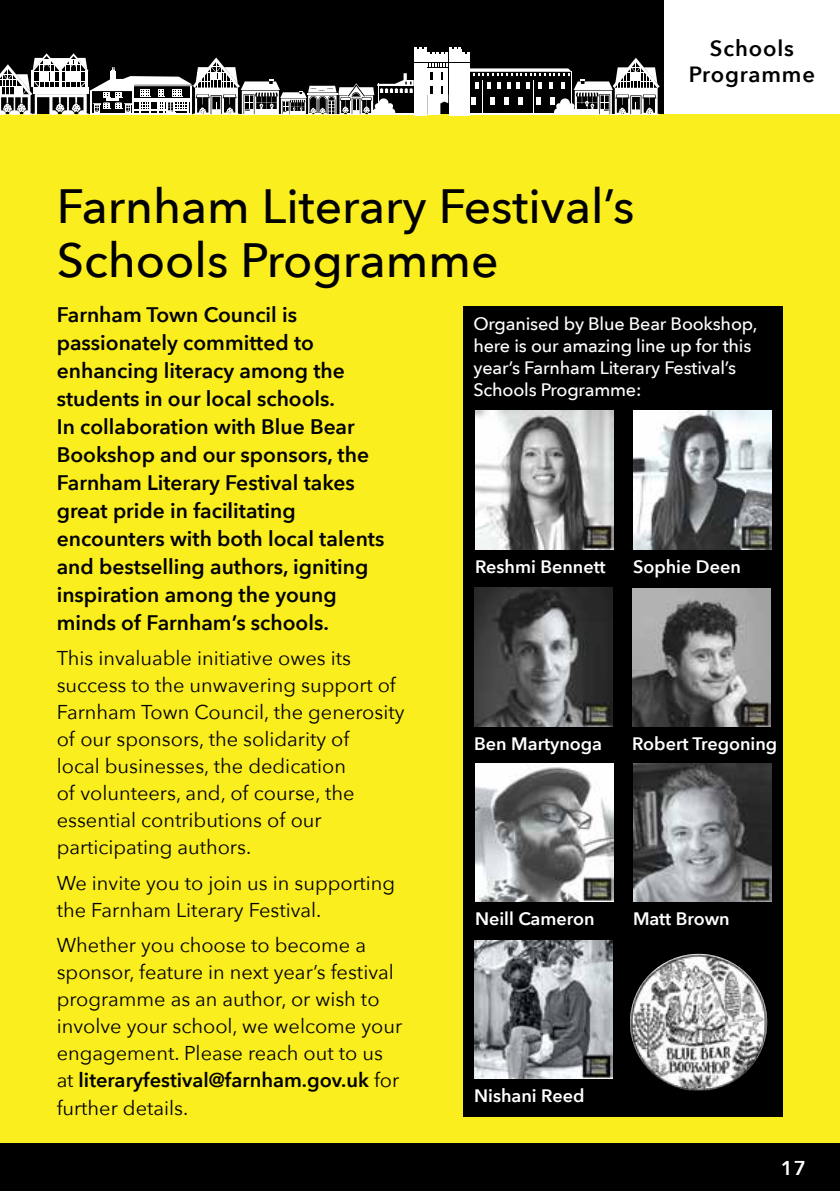
<style>
.page{position:relative;width:840px;height:1191px;background:#fff}
.page>*{position:absolute;margin:0;border:0;box-sizing:border-box;transform-origin:0 0}
.t1{font:500 48px/54px "Avenir Next";color:#000}
.t2{font:600 22px/26px "Avenir Next";letter-spacing:.04em;color:#000;text-align:center}
.t3{font:600 21px/28px "Avenir Next";color:#000}
.t4{font:20px/27px "Avenir Next";color:#000}
.t5{font:600 20px "Avenir Next";color:#fff}
.t6{font:500 18px/22px "Avenir Next";letter-spacing:-.01em;color:#fff}
.t7{font:600 18px "Avenir Next";color:#fff}
.s1{font-weight:600}
</style>
<div class="page">
<div style="left:0;top:1142px;width:839px;height:49px;background:#000"></div>
<div style="left:0;top:0;width:839px;height:1142px;background:#fbee1e"></div>
<div style="left:0;top:0;width:677px;height:113px;background:#000"></div>
<div style="left:663px;top:0;width:176px;height:113px;background:#fff"></div>
<svg style="left:0;top:47px;width:659px;height:68px"></svg>
<div style="left:463px;top:306px;width:319px;height:810px;background:#000"></div>
<img style="left:475px;top:411px;width:138px;height:138px">
<img style="left:475px;top:763px;width:138px;height:138px">
<img style="left:633px;top:411px;width:138px;height:138px">
<img style="left:633px;top:763px;width:138px;height:138px">
<img style="left:474px;top:588px;width:138px;height:138px">
<img style="left:474px;top:940px;width:138px;height:138px">
<img style="left:632px;top:588px;width:138px;height:138px">
<img style="left:629px;top:953px;width:137px;height:138px;border-radius:69px">
<p class="t2" style="left:688px;top:35px;width:127px">Schools<br>Programme</p>
<h1 class="t1" style="left:57px;top:177px;width:579px">Farnham Literary Festival’s<br>Schools Programme</h1>
<p class="t3" style="left:57px;top:300px;width:329px">Farnham Town Council is passionately committed to enhancing literacy among the students in our local schools.<br>In collaboration with Blue Bear<br>Bookshop and our sponsors, the<br>Farnham Literary Festival takes great pride in facilitating encounters with both local talents and bestselling authors, igniting inspiration among the young minds of Farnham’s schools.</p>
<p class="t4" style="left:57px;top:644px;width:349px">This invaluable initiative owes its success to the unwavering support of Farnham Town Council, the generosity of our sponsors, the solidarity of<br>local businesses, the dedication<br>of volunteers, and, of course, the essential contributions of our participating authors.</p>
<p class="t4" style="left:57px;top:868px;width:340px">We invite you to join us in supporting the Farnham Literary Festival.</p>
<p class="t4" style="left:57px;top:931px;width:347px">Whether you choose to become a sponsor, feature in next year’s festival programme as an author, or wish to involve your school, we welcome your engagement. Please reach out to us at <span class="s1">literaryfestival@farnham.gov.uk</span> for further details.</p>
<p class="t6" style="left:473px;top:312px;width:285px">Organised by Blue Bear Bookshop, here is our amazing line up for this year’s Farnham Literary Festival’s<br>Schools Programme:</p>
<p class="t7" style="left:474px;top:551px;width:132px">Reshmi Bennett</p>
<p class="t7" style="left:632px;top:551px;width:109px">Sophie Deen</p>
<p class="t7" style="left:631px;top:728px;width:147px">Robert Tregoning</p>
<p class="t7" style="left:474px;top:728px;width:129px">Ben Martynoga</p>
<p class="t7" style="left:474px;top:903px;width:121px">Neill Cameron</p>
<p class="t7" style="left:632px;top:903px;width:98px">Matt Brown</p>
<p class="t7" style="left:474px;top:1080px;width:112px">Nishani Reed</p>
<p class="t5" style="left:780px;top:1151px;width:27px">17</p>
</div>
